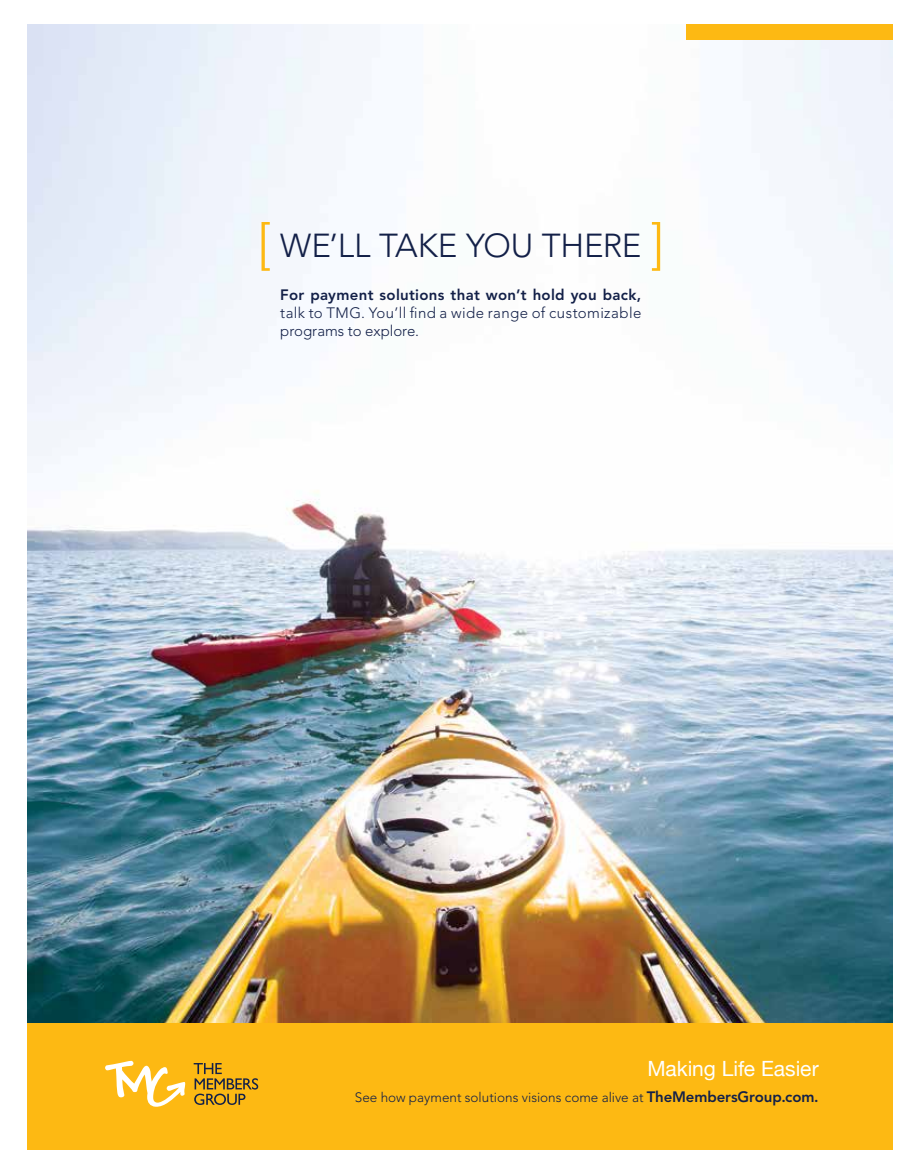
<style>
.page{position:relative;width:918px;height:1175px;background:#fff}
.page>*{position:absolute;margin:0;border:0;box-sizing:border-box;transform-origin:0 0}
.t1{font:300 33px "Avenir";letter-spacing:-.01em;color:#132048}
.t2{font:21px "Helvetica Neue";color:#fff}
.t3{font:300 15px/18px "Avenir";letter-spacing:.02em;color:#132048}
.t4{font:800 15px "Avenir";letter-spacing:.02em;color:#132048}
.t5{font:300 13.5px "Avenir";color:#132048}
.s1{font-size:54.9px;color:#fdb913}
.s2{font-weight:800;font-size:15px}
</style>
<div class="page">
<img style="left:28px;top:25px;width:865px;height:998px">
<div style="left:28px;top:1023px;width:865px;height:127px;background:#fdb913"></div>
<svg style="left:194px;top:1063px;width:64px;height:41px"></svg>
<svg style="left:105px;top:1060px;width:80px;height:47px"></svg>
<div style="left:686px;top:25px;width:207px;height:15px;background:#fdb913"></div>
<h1 class="t1" style="left:257px;top:226px;width:408px"><span class="s1">[</span> WE’LL TAKE YOU THERE <span class="s1">]</span></h1>
<p class="t4" style="left:280px;top:286px;width:363px">For payment solutions that won’t hold you back,</p>
<p class="t3" style="left:280px;top:304px;width:363px">talk to TMG. You’ll find a wide range of customizable programs to explore.</p>
<h2 class="t2" style="left:647px;top:1053px;width:173px">Making Life Easier</h2>
<p class="t5" style="left:355px;top:1089px;width:465px">See how payment solutions visions come alive at <span class="s2">TheMembersGroup.com.</span></p>
</div>
